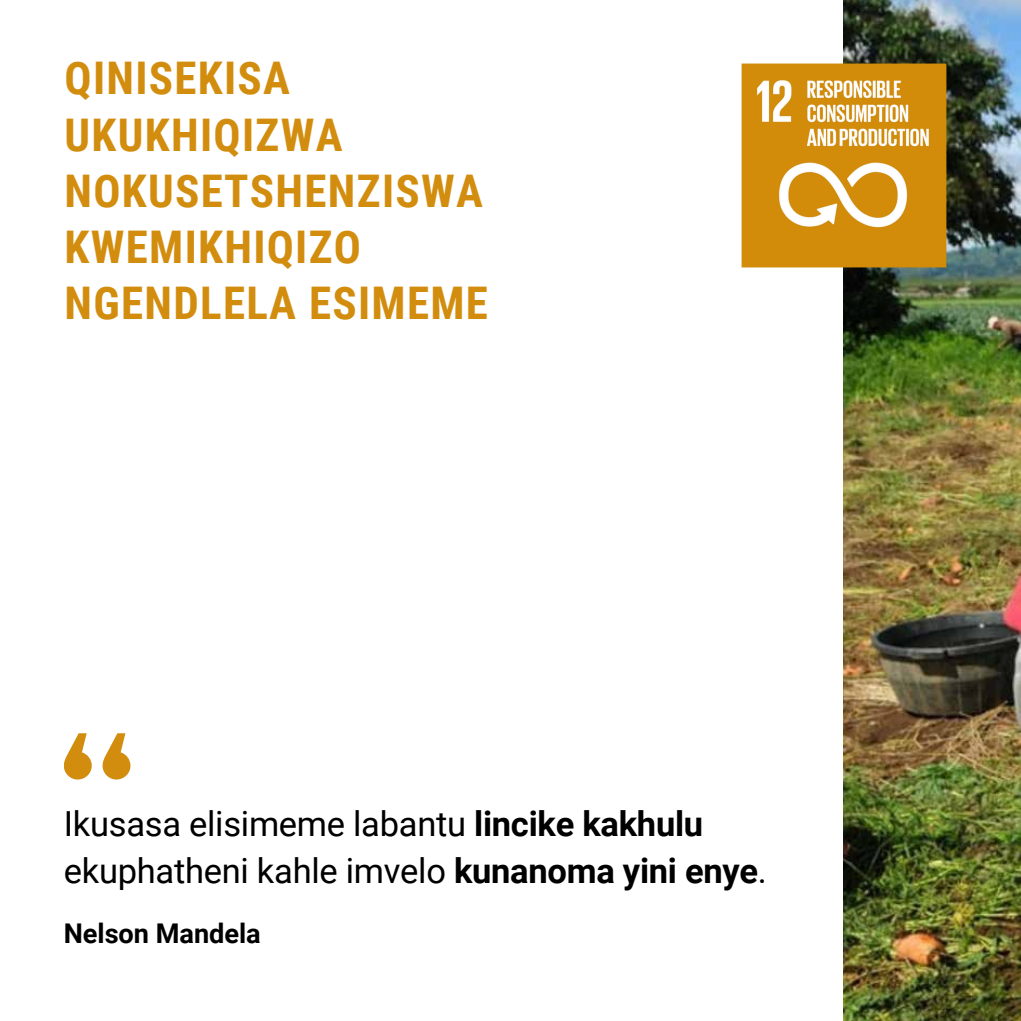
<style>
.page{position:relative;width:1021px;height:1021px;background:#fff}
.page>*{position:absolute;margin:0;border:0;box-sizing:border-box;transform-origin:0 0}
.t1{font:700 45px/56.2px "Roboto Condensed";letter-spacing:.03em;color:#d28d0e}
.t2{font:34.5px/47.2px "Roboto";letter-spacing:-.005em;color:#000}
.t3{font:700 27.15px "Roboto";color:#000}
.s1{font-weight:700}
</style>
<div class="page">
<img style="left:843px;top:0;width:177px;height:1020px">
<svg style="left:64px;top:733px;width:66px;height:46px"></svg>
<img style="left:741px;top:56px;width:211px;height:219px">
<p class="t1" style="left:65px;top:51px;width:425px">QINISEKISA<br>UKUKHIQIZWA<br>NOKUSETSHENZISWA<br>KWEMIKHIQIZO<br>NGENDLELA ESIMEME</p>
<h1 class="t2" style="left:64px;top:800px;width:704px">Ikusasa elisimeme labantu <span class="s1">lincike kakhulu </span>ekuphatheni kahle imvelo <span class="s1">kunanoma yini enye</span>.</h1>
<p class="t3" style="left:64px;top:917px;width:198px">Nelson Mandela</p>
</div>
